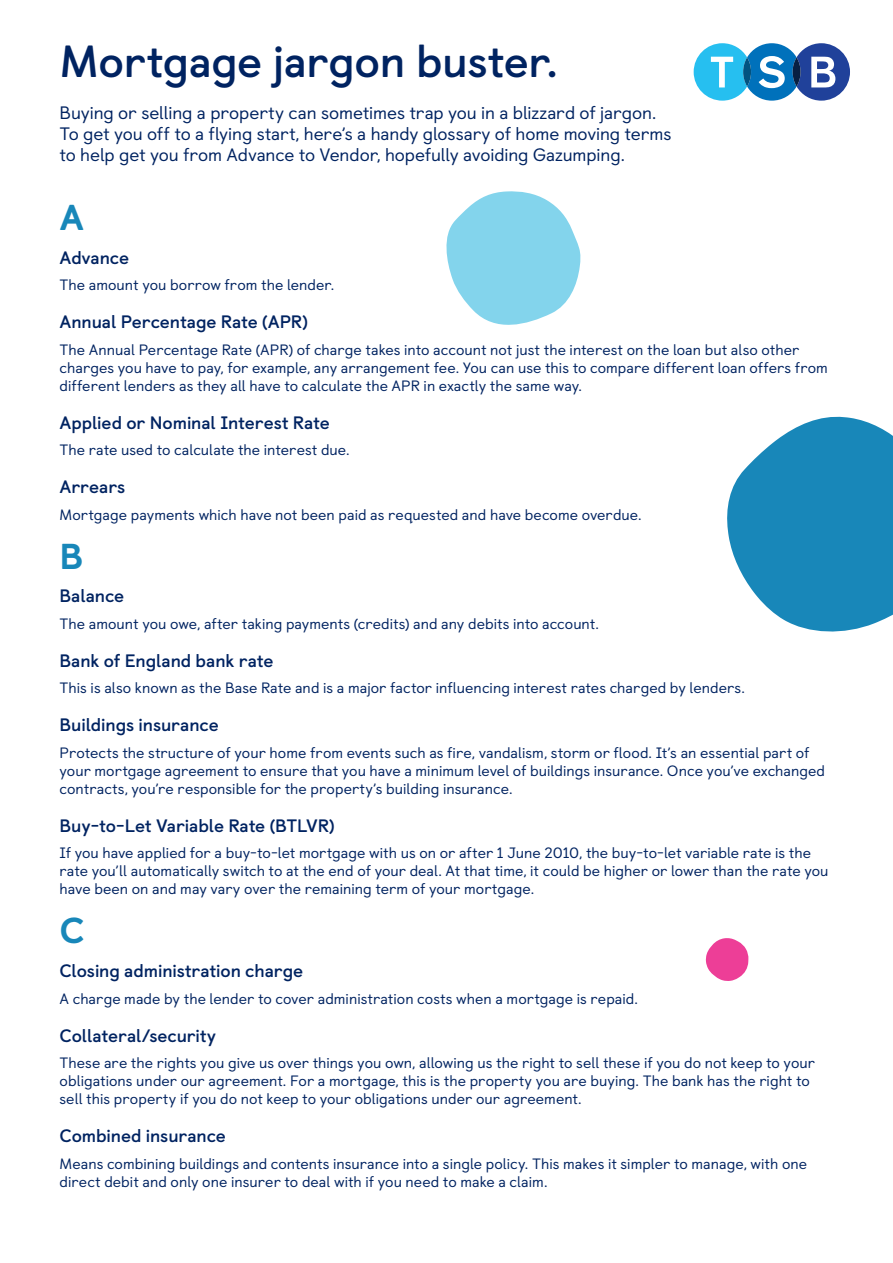
<style>
.page{position:relative;width:893px;height:1263px;background:#fff}
.page>*{position:absolute;margin:0;border:0;box-sizing:border-box;transform-origin:0 0}
.Page_Headline{font:700 45px "TSB Castledown";letter-spacing:-.01em;color:#002361}
.ALPHABET{font:800 36px "TSB Castledown";color:#1887b9}
.SUB_HEAD{font:700 18px "TSB Castledown";letter-spacing:-.005em;color:#002361}
.Page_Headline-2{font:18px/21px "TSB Castledown";letter-spacing:-.005em;color:#002361}
.t1{font:15px/18px "TSB Castledown";letter-spacing:.005em;color:#002361}
</style>
<div class="page">
<svg style="left:693px;top:43px;width:157px;height:58px"></svg>
<svg style="left:706px;top:938px;width:42px;height:43px"></svg>
<svg style="left:446px;top:191px;width:135px;height:134px"></svg>
<svg style="left:727px;top:416px;width:166px;height:216px"></svg>
<p class="Page_Headline" style="left:60px;top:34px;width:500px">Mortgage jargon buster.</p>
<p class="Page_Headline-2" style="left:60px;top:103px;width:613px">Buying or selling a property can sometimes trap you in a blizzard of jargon.<br>To get you off to a flying start, here’s a handy glossary of home moving terms to help get you from Advance to Vendor, hopefully avoiding Gazumping.</p>
<p class="ALPHABET" style="left:60px;top:195px;width:26px">A</p>
<p class="SUB_HEAD" style="left:60px;top:246px;width:71px">Advance</p>
<p class="t1" style="left:60px;top:276px;width:276px">The amount you borrow from the lender.</p>
<p class="SUB_HEAD" style="left:60px;top:311px;width:250px">Annual Percentage Rate (APR)</p>
<p class="t1" style="left:60px;top:341px;width:770px">The Annual Percentage Rate (APR) of charge takes into account not just the interest on the loan but also other charges you have to pay, for example, any arrangement fee. You can use this to compare different loan offers from different lenders as they all have to calculate the APR in exactly the same way.</p>
<p class="SUB_HEAD" style="left:60px;top:411px;width:272px">Applied or Nominal Interest Rate</p>
<p class="t1" style="left:60px;top:441px;width:292px">The rate used to calculate the interest due.</p>
<p class="SUB_HEAD" style="left:60px;top:476px;width:67px">Arrears</p>
<p class="t1" style="left:60px;top:506px;width:584px">Mortgage payments which have not been paid as requested and have become overdue.</p>
<p class="ALPHABET" style="left:60px;top:534px;width:25px">B</p>
<p class="SUB_HEAD" style="left:60px;top:585px;width:66px">Balance</p>
<p class="t1" style="left:60px;top:615px;width:541px">The amount you owe, after taking payments (credits) and any debits into account.</p>
<p class="SUB_HEAD" style="left:60px;top:650px;width:215px">Bank of England bank rate</p>
<p class="t1" style="left:60px;top:679px;width:687px">This is also known as the Base Rate and is a major factor influencing interest rates charged by lenders.</p>
<p class="SUB_HEAD" style="left:60px;top:714px;width:161px">Buildings insurance</p>
<p class="t1" style="left:60px;top:744px;width:767px">Protects the structure of your home from events such as fire, vandalism, storm or flood. It’s an essential part of your mortgage agreement to ensure that you have a minimum level of buildings insurance. Once you’ve exchanged contracts, you’re responsible for the property’s building insurance.</p>
<p class="SUB_HEAD" style="left:60px;top:815px;width:277px">Buy-to-Let Variable Rate (BTLVR)</p>
<p class="t1" style="left:60px;top:844px;width:770px">If you have applied for a buy-to-let mortgage with us on or after 1 June 2010, the buy-to-let variable rate is the rate you’ll automatically switch to at the end of your deal. At that time, it could be higher or lower than the rate you have been on and may vary over the remaining term of your mortgage.</p>
<p class="ALPHABET" style="left:60px;top:908px;width:27px">C</p>
<p class="SUB_HEAD" style="left:60px;top:960px;width:245px">Closing administration charge</p>
<p class="t1" style="left:60px;top:989px;width:580px">A charge made by the lender to cover administration costs when a mortgage is repaid.</p>
<p class="SUB_HEAD" style="left:60px;top:1024px;width:158px">Collateral/security</p>
<p class="t1" style="left:60px;top:1054px;width:757px">These are the rights you give us over things you own, allowing us the right to sell these if you do not keep to your obligations under our agreement. For a mortgage, this is the property you are buying. The bank has the right to sell this property if you do not keep to your obligations under our agreement.</p>
<p class="SUB_HEAD" style="left:60px;top:1125px;width:168px">Combined insurance</p>
<p class="t1" style="left:60px;top:1154px;width:749px">Means combining buildings and contents insurance into a single policy. This makes it simpler to manage, with one direct debit and only one insurer to deal with if you need to make a claim.</p>
</div>
